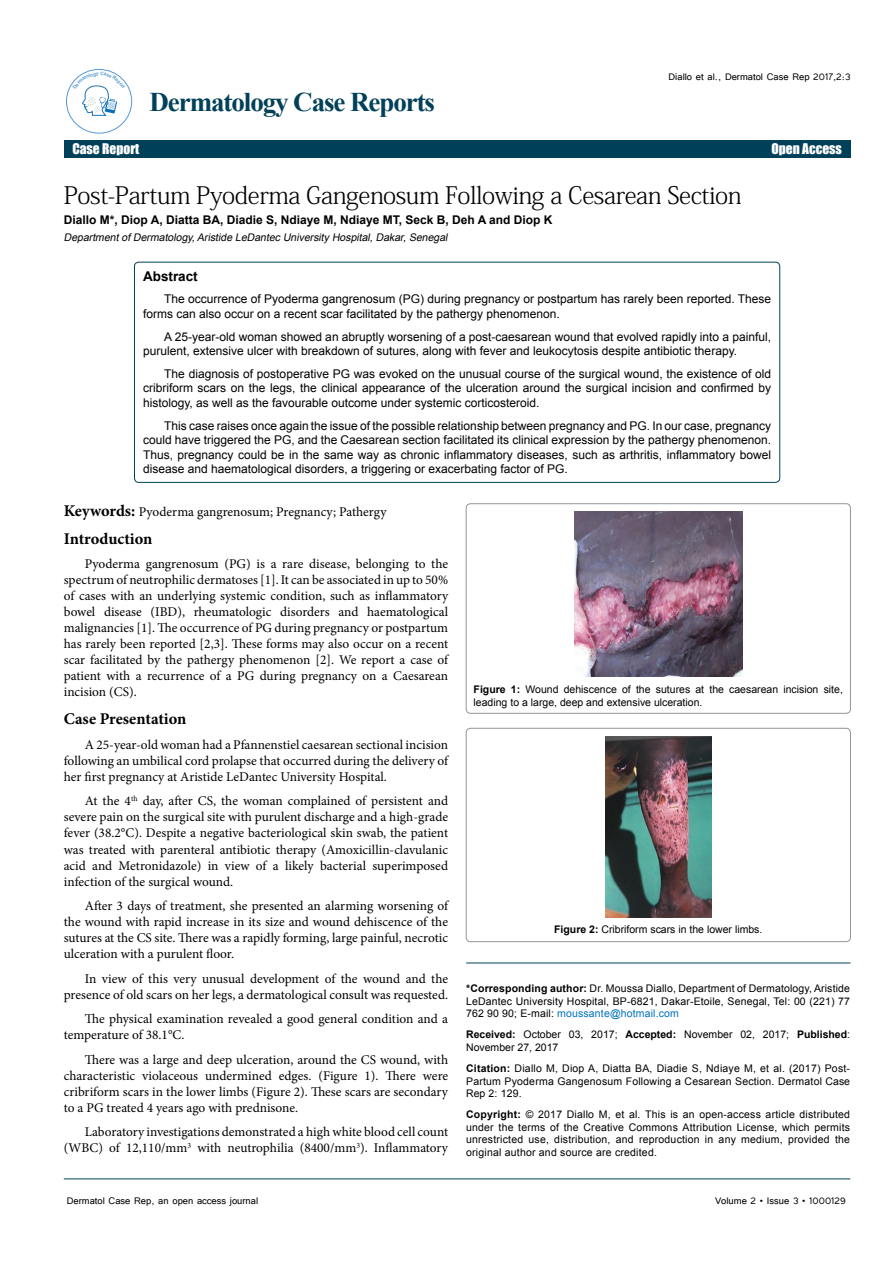
<style>
.page{position:relative;width:893px;height:1263px;background:#fff}
.page>*{position:absolute;margin:0;border:0;box-sizing:border-box;transform-origin:0 0}
.t1{font:700 27px "Times New Roman";letter-spacing:-.04em;color:#004159}
.t2{font:24px "Adobe Fangsong Std";letter-spacing:-.02em;color:#000}
.t3{font:16.5px "Impact";letter-spacing:.04em;color:#fff}
.t4{font:700 16.35px "Minion Pro";letter-spacing:-.005em;color:#000}
.t5{font:13.5px "Impact";color:#fff}
.t6{font:700 13.5px "Arial";color:#000}
.t7{font:13.35px/16px "Minion Pro";color:#000;text-align:justify}
.t8{font:12px/14.4px "Arial";color:#000}
.t9{font:12px "Tunga";color:#000}
.t10{font:700 12px "Arial";color:#000}
.t11{font:10.5px/12.6px "Arial";color:#000;text-align:justify}
.t12{font:italic 10.5px "Arial";color:#000}
.s1{font-weight:700;font-size:16.35px}
.s2{font-weight:700}
.s3{color:#0072bc}
</style>
<div class="page">
<hr style="left:64px;top:1179px;width:786px;height:1px;background:#004159">
<div style="left:66px;top:69px;width:66px;height:64px;border:1px solid #569ad3;border-radius:50%"></div>
<div style="left:64px;top:141px;width:786px;height:17px;background:#004159"></div>
<hr style="left:466px;top:963px;width:384px;height:1px;background:#004159">
<div style="left:134px;top:262px;width:646px;height:220px;border:1px solid #004159;border-radius:4px"></div>
<img style="left:574px;top:511px;width:168px;height:166px">
<div style="left:466px;top:504px;width:384px;height:209px;border:1px solid #939598;border-radius:4px"></div>
<div style="left:466px;top:728px;width:384px;height:214px;border:1px solid #939598;border-radius:4px"></div>
<img style="left:605px;top:737px;width:107px;height:180px">
<svg style="left:73px;top:72px;width:53px;height:44px"></svg>
<h1 class="t1" style="left:150px;top:83px;width:287px">Dermatology Case Reports</h1>
<p class="t9" style="left:669px;top:69px;width:183px">Diallo et al., Dermatol Case Rep 2017,2:3</p>
<p class="t5" style="left:72px;top:138px;width:68px">Case Report</p>
<p class="t5" style="left:771px;top:138px;width:72px">Open Access</p>
<p class="t3" style="left:68px;top:140px;width:124px">Research Article</p>
<p class="t3" style="left:753px;top:140px;width:94px">Open Access</p>
<h2 class="t2" style="left:64px;top:180px;width:679px">Post-Partum Pyoderma Gangenosum Following a Cesarean Section</h2>
<p class="t10" style="left:64px;top:212px;width:490px">Diallo M*, Diop A, Diatta BA, Diadie S, Ndiaye M, Ndiaye MT, Seck B, Deh A and Diop K</p>
<p class="t12" style="left:64px;top:230px;width:388px">DepartmentofDermatology,Aristide LeDantec University Hospital,Dakar,Senegal</p>
<p class="t6" style="left:143px;top:267px;width:56px">Abstract</p>
<p class="t8" style="left:143px;top:292px;width:630px;text-indent:21px">The occurrence of Pyoderma gangrenosum (PG) during pregnancy or postpartum has rarely been reported. These forms can also occur on a recent scar facilitated by the pathergy phenomenon.</p>
<p class="t8" style="left:143px;top:329px;width:630px;text-indent:21px">A 25-year-old woman showed an abruptly worsening of a post-caesarean wound that evolved rapidly into a painful, purulent, extensive ulcer with breakdown of sutures, along with fever and leukocytosis despite antibiotic therapy.</p>
<p class="t8" style="left:143px;top:367px;width:630px;text-align:justify;text-indent:21px">The diagnosis of postoperative PG was evoked on the unusual course of the surgical wound, the existence of old cribriform scars on the legs, the clinical appearance of the ulceration around the surgical incision and confirmed by histology, as well as the favourable outcome under systemic corticosteroid.</p>
<p class="t8" style="left:143px;top:418px;width:630px;text-align:justify;text-indent:21px">This case raises once again the issue of the possible relationship between pregnancy and PG. In our case, pregnancy could have triggered the PG, and the Caesarean section facilitated its clinical expression by the pathergy phenomenon.<br>Thus, pregnancy could be in the same way as chronic inflammatory diseases, such as arthritis, inflammatory bowel disease and haematological disorders, a triggering or exacerbating factor of PG.</p>
<p class="t7" style="left:64px;top:503px;width:324px"><span class="s1">Keywords:</span> Pyoderma gangrenosum; Pregnancy; Pathergy</p>
<p class="t4" style="left:64px;top:527px;width:90px">Introduction</p>
<p class="t7" style="left:64px;top:556px;width:386px;text-indent:21px">Pyoderma gangrenosum (PG) is a rare disease, belonging to the spectrum of neutrophilic dermatoses [1]. It can be associated in up to 50% of cases with an underlying systemic condition, such as inflammatory bowel disease (IBD), rheumatologic disorders and haematological malignancies [1]. The occurrence of PG during pregnancy or postpartum has rarely been reported [2,3]. These forms may also occur on a recent scar facilitated by the pathergy phenomenon [2]. We report a case of patient with a recurrence of a PG during pregnancy on a Caesarean incision (CS).</p>
<p class="t4" style="left:64px;top:708px;width:124px">Case Presentation</p>
<p class="t7" style="left:64px;top:737px;width:386px;text-indent:21px">A 25-year-old woman had a Pfannenstiel caesarean sectional incision following an umbilical cord prolapse that occurred during the delivery of her first pregnancy at Aristide LeDantec University Hospital.</p>
<p class="t7" style="left:64px;top:793px;width:386px;text-indent:21px">At the 4<sup>th</sup> day, after CS, the woman complained of persistent and severe pain on the surgical site with purulent discharge and a high-grade fever (38.2°C). Despite a negative bacteriological skin swab, the patient was treated with parenteral antibiotic therapy (Amoxicillin-clavulanic acid and Metronidazole) in view of a likely bacterial superimposed infection of the surgical wound.</p>
<p class="t7" style="left:64px;top:898px;width:386px;text-indent:21px">After 3 days of treatment, she presented an alarming worsening of the wound with rapid increase in its size and wound dehiscence of the sutures at the CS site. There was a rapidly forming, large painful, necrotic ulceration with a purulent floor.</p>
<p class="t7" style="left:64px;top:970px;width:386px;text-align:right">In view of this very unusual development of the wound and the presence of old scars on her legs, a dermatological consult was requested.</p>
<p class="t7" style="left:64px;top:1011px;width:386px;text-indent:21px">The physical examination revealed a good general condition and a temperature of 38.1°C.</p>
<p class="t7" style="left:64px;top:1051px;width:386px;text-indent:21px">There was a large and deep ulceration, around the CS wound, with characteristic violaceous undermined edges. (Figure 1). There were cribriform scars in the lower limbs (Figure 2). These scars are secondary to a PG treated 4 years ago with prednisone.</p>
<p class="t7" style="left:64px;top:1124px;width:386px;text-align:right">Laboratory investigations demonstrated a high white blood cell count (WBC) of 12,110/mm<sup>3</sup> with neutrophilia (8400/mm<sup>3</sup>). Inflammatory</p>
<p class="t11" style="left:474px;top:683px;width:371px"><span class="s2">Figure 1:</span> Wound dehiscence of the sutures at the caesarean incision site, leading to a large, deep and extensive ulceration.</p>
<p class="t11" style="left:554px;top:923px;width:210px"><span class="s2">Figure 2:</span> Cribriform scars in the lower limbs.</p>
<p class="t11" style="left:466px;top:982px;width:385px"><span class="s2">*Corresponding author:</span> Dr. Moussa Diallo, Department of Dermatology, Aristide LeDantec University Hospital, BP-6821, Dakar-Etoile, Senegal, Tel: 00 (221) 77<br>762 90 90; E-mail: <span class="s3">moussante@hotmail.com</span></p>
<p class="t11" style="left:466px;top:1028px;width:385px"><span class="s2">Received:</span> October 03, 2017; <span class="s2">Accepted:</span> November 02, 2017; <span class="s2">Published</span>:<br>November 27, 2017</p>
<p class="t11" style="left:466px;top:1062px;width:385px"><span class="s2">Citation:</span> Diallo M, Diop A, Diatta BA, Diadie S, Ndiaye M, et al. (2017) Post-Partum Pyoderma Gangenosum Following a Cesarean Section. Dermatol Case Rep 2: 129.</p>
<p class="t11" style="left:466px;top:1108px;width:385px"><span class="s2">Copyright:</span> © 2017 Diallo M, et al. This is an open-access article distributed under the terms of the Creative Commons Attribution License, which permits unrestricted use, distribution, and reproduction in any medium, provided the original author and source are credited.</p>
<p class="t9" style="left:67px;top:1193px;width:193px">Dermatol Case Rep, an open access journal</p>
<p class="t9" style="left:715px;top:1193px;width:132px">Volume 2 • Issue 3 • 1000129</p>
</div>
